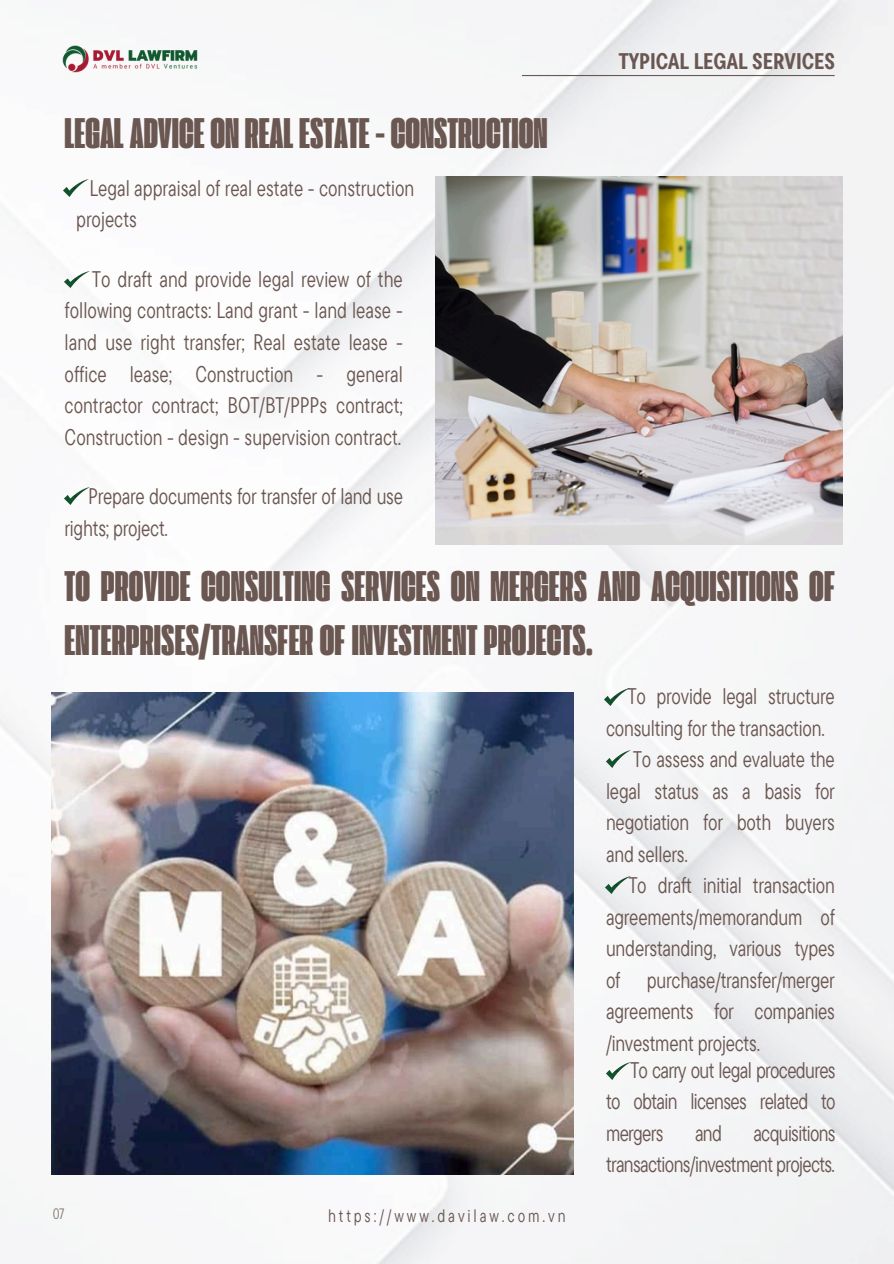
<style>
.page{position:relative;width:894px;height:1264px;background:#fff}
.page>*{position:absolute;margin:0;border:0;box-sizing:border-box;transform-origin:0 0}
.t1{font:45px/54px "Extenda 40 Hecto";letter-spacing:.005em;color:#6b5751}
.t2{font:22.5px/31.5px "TT Commons Pro Cond";letter-spacing:-.01em;color:#6b5751;text-align:justify}
.t3{font:22.5px/31.5px "TT Commons Pro Cond";letter-spacing:-.03em;color:#6b5751;text-align:right}
.t4{font:700 22.5px "TT Commons Pro Cond";color:#6b5751}
.t5{font:18px "TT Commons Pro Cond";letter-spacing:.16em;color:#6b5751}
.t6{font:15px "TT Commons Pro Cond";color:#6b5751}
</style>
<div class="page">
<img style="left:0;top:0;width:893px;height:1263px">
<hr style="left:522px;top:75px;width:312px;height:1px;background:#6b5751">
<img style="left:64px;top:180px;width:24px;height:17px">
<img style="left:65px;top:271px;width:24px;height:17px">
<img style="left:65px;top:487px;width:24px;height:17px">
<img style="left:604px;top:688px;width:25px;height:17px">
<img style="left:606px;top:750px;width:24px;height:17px">
<img style="left:605px;top:876px;width:25px;height:17px">
<img style="left:606px;top:1062px;width:24px;height:17px">
<img style="left:58px;top:43px;width:143px;height:32px">
<img style="left:435px;top:176px;width:407px;height:368px">
<img style="left:51px;top:692px;width:522px;height:482px">
<p class="t1" style="left:65px;top:110px;width:484px">LEGAL ADVICE ON REAL ESTATE - CONSTRUCTION</p>
<p class="t2" style="left:76px;top:172px;width:339px;text-indent:13px">Legal appraisal of real estate - construction projects</p>
<p class="t2" style="left:65px;top:263px;width:339px;text-indent:28px">To draft and provide legal review of the following contracts: Land grant - land lease - land use right transfer; Real estate lease - office lease; Construction - general contractor contract; BOT/BT/PPPs contract; Construction - design - supervision contract.</p>
<p class="t2" style="left:65px;top:480px;width:340px;text-indent:24px">Prepare documents for transfer of land use rights; project.</p>
<h1 class="t4" style="left:618px;top:46px;width:218px">TYPICAL LEGAL SERVICES</h1>
<p class="t1" style="left:65px;top:562px;width:771px">TO PROVIDE CONSULTING SERVICES ON MERGERS AND ACQUISITIONS OF<br>ENTERPRISES/TRANSFEROF INVESTMENTPROJECTS.</p>
<p class="t2" style="left:627px;top:680px;width:208px">To provide legal structure</p>
<p class="t2" style="left:606px;top:711px;width:220px">consulting for the transaction.</p>
<p class="t2" style="left:633px;top:743px;width:203px">To assess and evaluate the</p>
<p class="t2" style="left:606px;top:774px;width:230px">legal status as a basis for</p>
<p class="t2" style="left:606px;top:806px;width:230px">negotiation for both buyers</p>
<p class="t2" style="left:606px;top:837px;width:83px">and sellers.</p>
<p class="t2" style="left:628px;top:869px;width:208px">To draft initial transaction</p>
<p class="t2" style="left:606px;top:900px;width:230px">agreements/memorandum of</p>
<p class="t2" style="left:606px;top:932px;width:230px">understanding, various types</p>
<p class="t2" style="left:606px;top:963px;width:230px">of purchase/transfer/merger</p>
<p class="t2" style="left:606px;top:995px;width:230px">agreements for companies</p>
<p class="t2" style="left:606px;top:1026px;width:156px">/investment projects.</p>
<p class="t6" style="left:52px;top:1203px;width:14px">07</p>
<p class="t5" style="left:328px;top:1203px;width:239px">https://www.davilaw.com.vn</p>
<p class="t2" style="left:606px;top:1053px;width:231px;text-indent:24px">To carry out legal procedures to obtain licenses related to mergers</p>
<p class="t2" style="left:694px;top:1116px;width:29px">and</p>
<p class="t3" style="left:606px;top:1116px;width:231px">acquisitions transactions/investment projects.</p>
</div>
